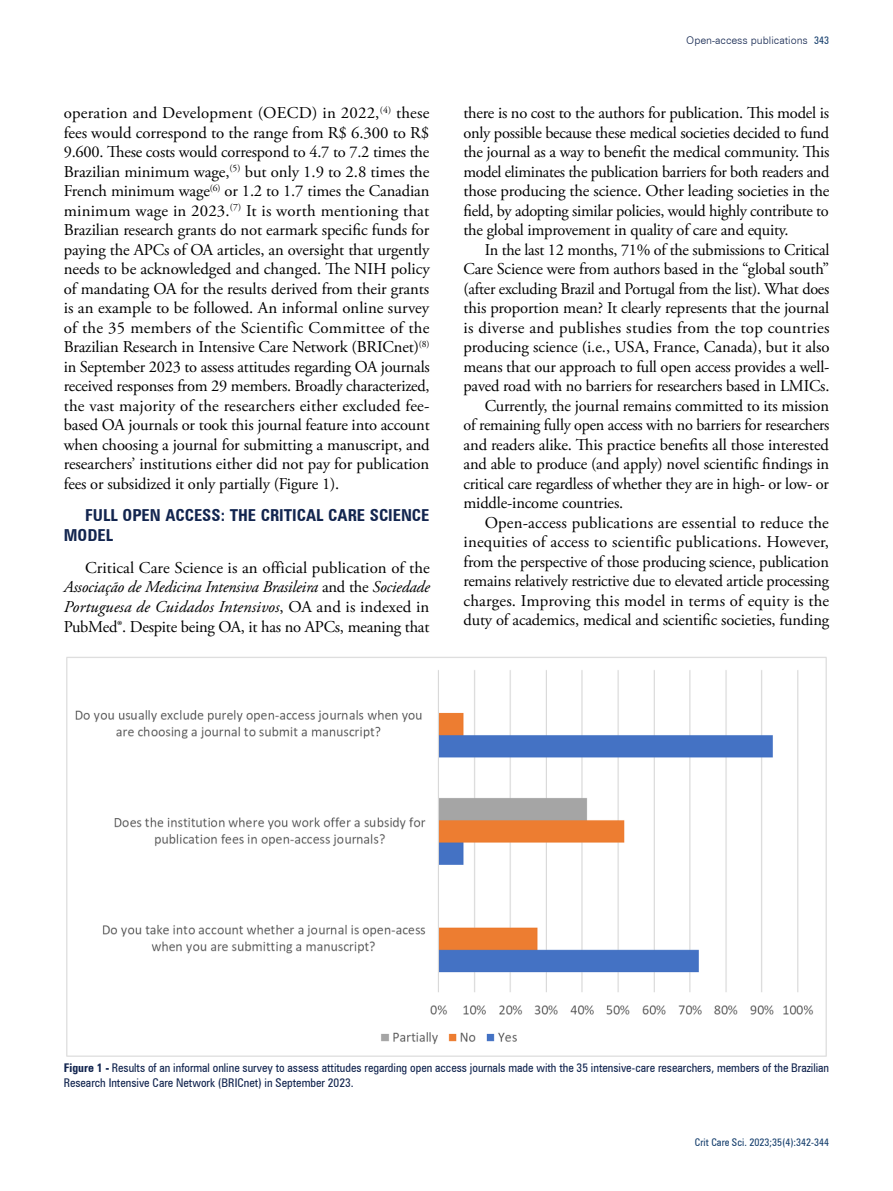
<style>
.page{position:relative;width:893px;height:1191px;background:#fff}
.page>*{position:absolute;margin:0;border:0;box-sizing:border-box;transform-origin:0 0}
.t1{font:16.5px/19.5px "Adobe Garamond Pro";letter-spacing:-.01em;color:#000;text-align:justify}
.t2{font:16.5px "Adobe Garamond Pro";letter-spacing:.01em;color:#000}
.t3{font:16.5px "Adobe Garamond Pro";letter-spacing:.015em;color:#000}
.t4{font:700 condensed 16.5px/19.5px "Zurich BT";color:#12254f}
.t5{font:condensed 12px/15px "Zurich BT";color:#12254f}
.t6{font:condensed 10.5px "Zurich BT";color:#163f6d}
.t7{font:300 10.5px "Zurich BT";color:#12254f}
.s1{font-style:italic}
.s2{font-weight:400;font-stretch:condensed;color:#163f6d}
.s3{font-weight:700}
</style>
<div class="page">
<img style="left:66px;top:657px;width:761px;height:400px">
<p class="t1" style="left:64px;top:104px;width:368px">operation and Development (OECD) in 2022,<sup>(4)</sup> these fees would correspond to the range from R$ 6.300 to R$ 9.600. These costs would correspond to 4.7 to 7.2 times the Brazilian minimum wage,<sup>(5)</sup> but only 1.9 to 2.8 times the French minimum wage<sup>(6)</sup> or 1.2 to 1.7 times the Canadian minimum wage in 2023.<sup>(7)</sup> It is worth mentioning that Brazilian research grants do not earmark specific funds for paying the APCs of OA articles, an oversight that urgently needs to be acknowledged and changed. The NIH policy of mandating OA for the results derived from their grants is an example to be followed. An informal online survey of the 35 members of the Scientific Committee of the Brazilian Research in Intensive Care Network (BRICnet)<sup>(8) </sup>in September 2023 to assess attitudes regarding OA journals received responses from 29 members. Broadly characterized, the vast majority of the researchers either excluded fee&shy;based OA journals or took this journal feature into account when choosing a journal for submitting a manuscript, and researchers’ institutions either did not pay for publication fees or subsidized it only partially (Figure 1).</p>
<p class="t4" style="left:64px;top:505px;width:367px;text-indent:21px">FULL OPEN ACCESS: THE CRITICAL CARE SCIENCE<br>MODEL</p>
<p class="t1" style="left:64px;top:558px;width:367px;text-indent:21px">Critical Care Science is an official publication of the <span class="s1">Associação de Medicina Intensiva Brasileira</span> and the <span class="s1">Sociedade Portuguesa de Cuidados Intensivos</span>, OA and is indexed in PubMed®. Despite being OA, it has no APCs, meaning that</p>
<p class="t7" style="left:686px;top:34px;width:144px">Open-access publications <span class="s2">343</span></p>
<p class="t1" style="left:463px;top:104px;width:367px">there is no cost to the authors for publication. This model is only possible because these medical societies decided to fund the journal as a way to benefit the medical community. This model eliminates the publication barriers for both readers and those producing the science. Other leading societies in the field, by adopting similar policies, would highly contribute to the global improvement in quality of care and equity.</p>
<p class="t1" style="left:485px;top:240px;width:346px">In the last 12 months, 71% of the submissions to Critical</p>
<p class="t1" style="left:463px;top:260px;width:367px">Care Science were from authors based in the “global south”</p>
<p class="t1" style="left:463px;top:279px;width:367px">(after excluding Brazil and Portugal from the list). What does</p>
<p class="t1" style="left:463px;top:299px;width:367px">this proportion mean? It clearly represents that the journal</p>
<p class="t3" style="left:463px;top:318px;width:367px">is diverse and publishes studies from the top countries</p>
<p class="t1" style="left:463px;top:338px;width:367px">producing science (i.e., USA, France, Canada), but it also</p>
<p class="t1" style="left:463px;top:357px;width:367px">means that our approach to full open access provides a well-</p>
<p class="t1" style="left:463px;top:377px;width:367px">paved road with no barriers for researchers based in LMICs.</p>
<p class="t1" style="left:485px;top:396px;width:346px">Currently, the journal remains committed to its mission</p>
<p class="t1" style="left:463px;top:416px;width:367px">of remaining fully open access with no barriers for researchers</p>
<p class="t1" style="left:463px;top:435px;width:367px">and readers alike. This practice benefits all those interested</p>
<p class="t1" style="left:463px;top:455px;width:367px">and able to produce (and apply) novel scientific findings in</p>
<p class="t1" style="left:463px;top:474px;width:367px">critical care regardless of whether they are in high- or low- or</p>
<p class="t1" style="left:463px;top:494px;width:161px">middle-income countries.</p>
<p class="t2" style="left:485px;top:513px;width:346px">Open-access publications are essential to reduce the</p>
<p class="t2" style="left:463px;top:532px;width:367px">inequities of access to scientific publications. However,</p>
<p class="t1" style="left:463px;top:552px;width:367px">from the perspective of those producing science, publication</p>
<p class="t1" style="left:463px;top:572px;width:367px">remains relatively restrictive due to elevated article processing</p>
<p class="t2" style="left:463px;top:591px;width:367px">charges. Improving this model in terms of equity is the</p>
<p class="t1" style="left:463px;top:611px;width:367px">duty of academics, medical and scientific societies, funding</p>
<p class="t5" style="left:64px;top:1059px;width:767px"><span class="s3">Figure 1 -</span> Results of an informal online survey to assess attitudes regarding open access journals made with the 35 intensive-care researchers, members of the Brazilian<br>Research Intensive Care Network (BRICnet) in September 2023.</p>
<p class="t6" style="left:695px;top:1135px;width:136px">Crit Care Sci. 2023;35(4):342-344</p>
</div>
